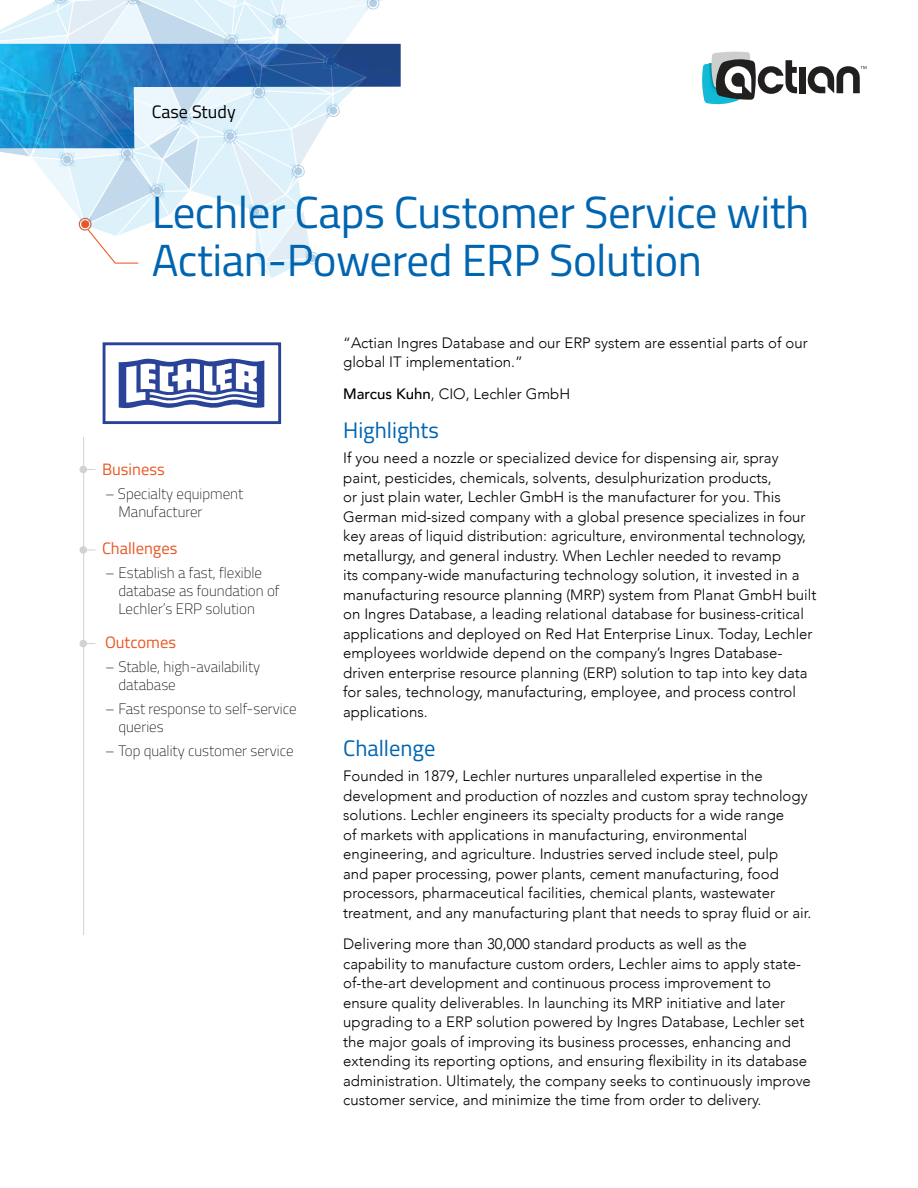
<style>
.page{position:relative;width:918px;height:1188px;background:#fff}
.page>*{position:absolute;margin:0;border:0;box-sizing:border-box;transform-origin:0 0}
.t1{font:45px/48px "Titillium Web";letter-spacing:-.01em;color:#0065b1}
.t2{font:22.5px "Titillium Web";color:#0065b1}
.t3{font:18px "Titillium Web";color:#000}
.t4{font:16.5px "Titillium Web";color:#e95724}
.t5{font:300 15px/19.5px "Avenir";color:#000}
.t6{font:100 15px/18px "Titillium Web";color:#000}
.s1{font-weight:500}
</style>
<div class="page">
<svg style="left:79px;top:465px;width:16px;height:8px"></svg>
<svg style="left:79px;top:640px;width:16px;height:8px"></svg>
<svg style="left:79px;top:546px;width:16px;height:8px"></svg>
<hr style="left:83px;top:437px;width:1px;height:498px;background:#d1d2d4">
<svg style="left:0;top:0;width:401px;height:278px"></svg>
<div style="left:799px;top:67px;width:7px;height:26px;background:#221f1f"></div>
<svg style="left:702px;top:51px;width:95px;height:54px"></svg>
<svg style="left:808px;top:66px;width:58px;height:27px"></svg>
<div style="left:103px;top:342px;width:178px;height:82px;border:3px solid #294398"></div>
<svg style="left:119px;top:358px;width:145px;height:51px"></svg>
<p class="t3" style="left:152px;top:105px;width:85px">Case Study</p>
<h1 class="t1" style="left:152px;top:193px;width:659px">Lechler Caps Customer Service with<br>Actian-Powered ERP Solution</h1>
<p class="t4" style="left:102px;top:464px;width:64px">Business</p>
<p class="t6" style="left:118px;top:487px;width:126px;text-indent:-14px">– Specialty equipment<br>Manufacturer</p>
<p class="t4" style="left:102px;top:542px;width:77px">Challenges</p>
<p class="t6" style="left:118px;top:565px;width:163px;text-indent:-14px">– Establish a fast, flexible database as foundation of<br>Lechler’s ERP solution</p>
<p class="t4" style="left:105px;top:637px;width:73px">Outcomes</p>
<p class="t6" style="left:118px;top:660px;width:143px;text-indent:-14px">– Stable, high-availability database</p>
<p class="t6" style="left:118px;top:702px;width:180px;text-indent:-14px">– Fast response to self-service queries</p>
<p class="t6" style="left:105px;top:744px;width:190px">– Top quality customer service</p>
<p class="t5" style="left:343px;top:334px;width:466px">“Actian Ingres Database and our ERP system are essential parts of our global IT implementation.”</p>
<p class="t5" style="left:343px;top:385px;width:229px"><span class="s1">Marcus Kuhn</span>, CIO, Lechler GmbH</p>
<h2 class="t2" style="left:343px;top:422px;width:97px">Highlights</h2>
<p class="t5" style="left:343px;top:450px;width:475px">If you need a nozzle or specialized device for dispensing air, spray paint, pesticides, chemicals, solvents, desulphurization products,<br>or just plain water, Lechler GmbH is the manufacturer for you. This German mid-sized company with a global presence specializes in four key areas of liquid distribution: agriculture, environmental technology, metallurgy, and general industry. When Lechler needed to revamp<br>its company-wide manufacturing technology solution, it invested in a manufacturing resource planning (MRP) system from Planat GmbH built on Ingres Database, a leading relational database for business-critical applications and deployed on Red Hat Enterprise Linux. Today, Lechler employees worldwide depend on the company’s Ingres Database&shy;driven enterprise resource planning (ERP) solution to tap into key data for sales, technology, manufacturing, employee, and process control applications.</p>
<h2 class="t2" style="left:343px;top:740px;width:94px">Challenge</h2>
<p class="t5" style="left:343px;top:768px;width:470px">Founded in 1879, Lechler nurtures unparalleled expertise in the development and production of nozzles and custom spray technology solutions. Lechler engineers its specialty products for a wide range<br>of markets with applications in manufacturing, environmental engineering, and agriculture. Industries served include steel, pulp<br>and paper processing, power plants, cement manufacturing, food processors, pharmaceutical facilities, chemical plants, wastewater treatment, and any manufacturing plant that needs to spray fluid or air.</p>
<p class="t5" style="left:343px;top:936px;width:469px">Delivering more than 30,000 standard products as well as the capability to manufacture custom orders, Lechler aims to apply state&shy;of-the-art development and continuous process improvement to ensure quality deliverables. In launching its MRP initiative and later upgrading to a ERP solution powered by Ingres Database, Lechler set the major goals of improving its business processes, enhancing and extending its reporting options, and ensuring flexibility in its database administration. Ultimately, the company seeks to continuously improve customer service, and minimize the time from order to delivery.</p>
</div>
